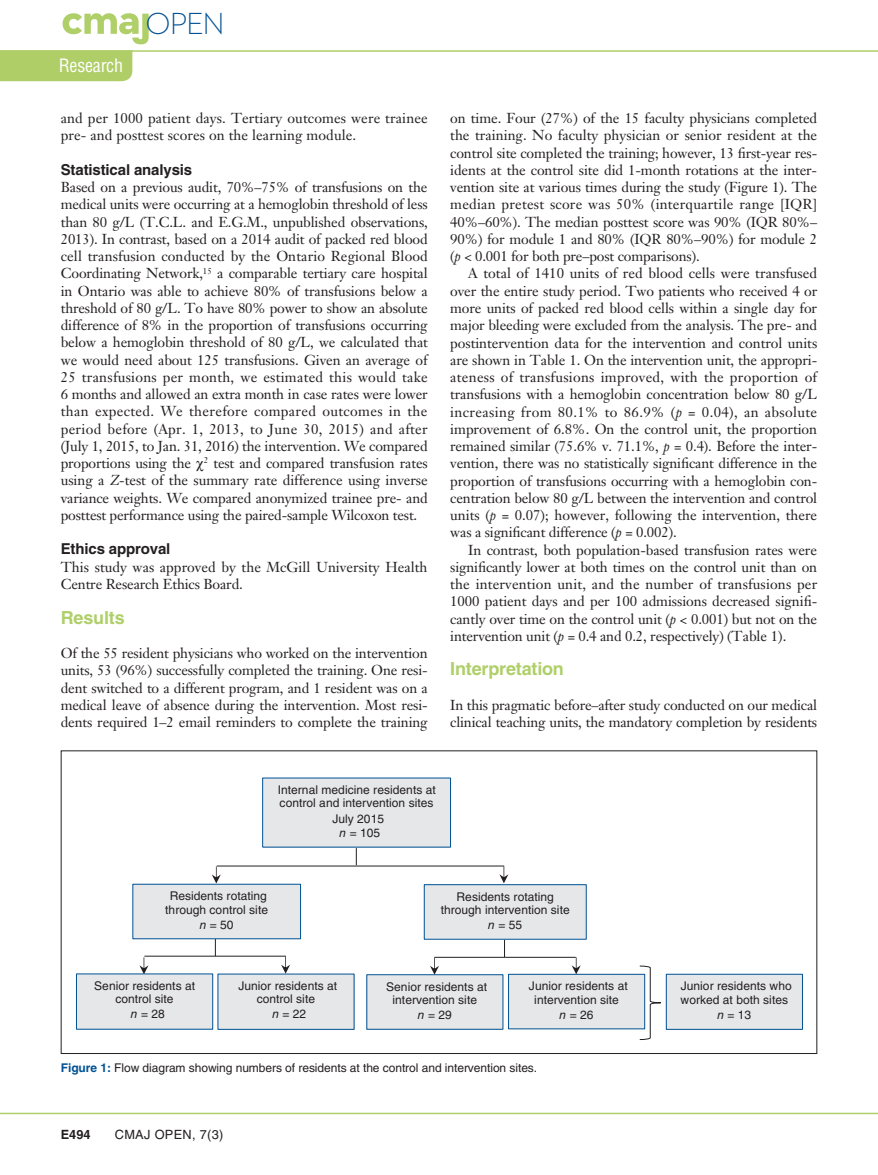
<style>
.page{position:relative;width:878px;height:1175px;background:#fff}
.page>*{position:absolute;margin:0;border:0;box-sizing:border-box;transform-origin:0 0}
.t1{font:300 31.05px "Neutraface 2 Text";color:#005294}
.t2{font:700 18px "Helvetica LT Std";letter-spacing:-.01em;color:#afcf69}
.t3{font:condensed 18px "Helvetica LT Std";letter-spacing:-.01em;color:#fff}
.t4{font:700 15px "Helvetica LT Std";letter-spacing:-.01em;color:#231f20}
.t5{font:14.25px/17.2px "Janson Text LT Std";letter-spacing:-.01em;color:#231f20;text-align:justify}
.t6{font:14.25px/17.2px "Janson Text LT Std";letter-spacing:.01em;color:#231f20}
.t7{font:12.75px "Helvetica LT Std";letter-spacing:.025em;color:#231f20}
.t8{font:700 12.75px "Helvetica LT Std";color:#231f20}
.t9{font:12px/13.4px "Helvetica LT Std";letter-spacing:.005em;color:#231f20;text-align:center}
.s1{font-style:italic}
.s2{font-weight:700;color:#005294}
</style>
<div class="page">
<hr style="left:0;top:1112px;width:878px;height:2px;background:#afcf69">
<svg style="left:63px;top:13px;width:86px;height:31px"></svg>
<hr style="left:0;top:50px;width:878px;height:2px;background:#afcf69">
<div style="left:0;top:52px;width:132px;height:29px;background:#b0ce68"></div>
<svg style="left:139px;top:957px;width:5px;height:16px"></svg>
<svg style="left:144px;top:847px;width:517px;height:193px"></svg>
<div style="left:262px;top:778px;width:188px;height:69px;background:#e6e7e9"></div>
<div style="left:133px;top:884px;width:167px;height:54px;background:#e6e7e9"></div>
<div style="left:132px;top:883px;width:169px;height:56px;border:1px solid #005294"></div>
<div style="left:424px;top:884px;width:162px;height:55px;background:#e6e7e9"></div>
<div style="left:424px;top:884px;width:162px;height:55px;border:1px solid #005294"></div>
<div style="left:76px;top:974px;width:137px;height:55px;background:#e6e7e9"></div>
<div style="left:218px;top:974px;width:136px;height:55px;background:#e6e7e9"></div>
<div style="left:367px;top:974px;width:136px;height:55px;background:#e6e7e9"></div>
<div style="left:366px;top:974px;width:137px;height:55px;border:1px solid #005294"></div>
<div style="left:508px;top:974px;width:136px;height:54px;background:#e6e7e9"></div>
<div style="left:508px;top:974px;width:137px;height:55px;border:1px solid #005294"></div>
<div style="left:666px;top:974px;width:136px;height:55px;background:#e6e7e9"></div>
<div style="left:666px;top:973px;width:136px;height:56px;border:1px solid #005294"></div>
<h1 class="t1" style="left:145px;top:4px;width:81px">OPEN</h1>
<p class="t3" style="left:59px;top:54px;width:66px">Research</p>
<p class="t6" style="left:61px;top:109px;width:368px">and per 1000 patient days. Tertiary outcomes were trainee pre- and posttest scores on the learning module.</p>
<p class="t4" style="left:61px;top:160px;width:133px">Statistical analysis</p>
<p class="t5" style="left:61px;top:178px;width:368px">Based on a previous audit, 70%–75% of transfusions on the medical units were occurring at a hemoglobin threshold of less than 80 g/L (T.C.L. and E.G.M., unpublished observations, 2013). In contrast, based on a 2014 audit of packed red blood cell transfusion conducted by the Ontario Regional Blood Coordinating Network,<sup>15</sup> a comparable tertiary care hospital in Ontario was able to achieve 80% of transfusions below a threshold of 80 g/L. To have 80% power to show an absolute difference of 8% in the proportion of transfusions occurring below a hemoglobin threshold of 80 g/L, we calculated that we would need about 125 transfusions. Given an average of 25 transfusions per month, we estimated this would take 6 months and allowed an extra month in case rates were lower than expected. We therefore compared outcomes in the period before (Apr. 1, 2013, to June 30, 2015) and after (July 1, 2015, to Jan. 31, 2016) the intervention. We compared proportions using the <sup>2</sup> test and compared transfusion rates using a <span class="s1">Z</span>-test of the summary rate difference using inverse variance weights. We compared anonymized trainee pre- and posttest performance using the paired-sample Wilcoxon test.</p>
<p class="t4" style="left:61px;top:540px;width:111px">Ethics approval</p>
<p class="t5" style="left:61px;top:558px;width:368px">This study was approved by the McGill University Health<br>Centre Research Ethics Board.</p>
<p class="t2" style="left:61px;top:606px;width:65px">Results</p>
<p class="t5" style="left:61px;top:644px;width:368px">Of the 55 resident physicians who worked on the intervention units, 53 (96%) successfully completed the training. One resi&shy;dent switched to a different program, and 1 resident was on a medical leave of absence during the intervention. Most resi&shy;dents required 1–2 email reminders to complete the training</p>
<p class="t5" style="left:450px;top:109px;width:368px">on time. Four (27%) of the 15 faculty physicians completed the training. No faculty physician or senior resident at the control site completed the training; however, 13 first-year res&shy;idents at the control site did 1-month rotations at the inter&shy;vention site at various times during the study (Figure 1). The median pretest score was 50% (interquartile range [IQR] 40%–60%). The median posttest score was 90% (IQR 80%– 90%) for module 1 and 80% (IQR 80%–90%) for module 2 (<span class="s1">p</span> &lt; 0.001 for both pre–post comparisons).</p>
<p class="t5" style="left:450px;top:265px;width:368px;text-indent:18px">A total of 1410 units of red blood cells were transfused over the entire study period. Two patients who received 4 or more units of packed red blood cells within a single day for major bleeding were excluded from the analysis. The pre- and postintervention data for the intervention and control units are shown in Table 1. On the intervention unit, the appropri&shy;ateness of transfusions improved, with the proportion of transfusions with a hemoglobin concentration below 80 g/L increasing from 80.1% to 86.9% (<span class="s1">p</span> = 0.04), an absolute improvement of 6.8%. On the control unit, the proportion remained similar (75.6% v. 71.1%, <span class="s1">p</span> = 0.4). Before the inter&shy;vention, there was no statistically significant difference in the proportion of transfusions occurring with a hemoglobin con&shy;centration below 80 g/L between the intervention and control units (<span class="s1">p</span> = 0.07); however, following the intervention, there was a significant difference (<span class="s1">p</span> = 0.002).</p>
<p class="t5" style="left:450px;top:541px;width:368px;text-indent:18px">In contrast, both population-based transfusion rates were significantly lower at both times on the control unit than on the intervention unit, and the number of transfusions per 1000 patient days and per 100 admissions decreased signifi&shy;cantly over time on the control unit (<span class="s1">p</span> &lt; 0.001) but not on the intervention unit (<span class="s1">p</span> = 0.4 and 0.2, respectively) (Table 1).</p>
<p class="t2" style="left:450px;top:658px;width:115px">Interpretation</p>
<p class="t5" style="left:450px;top:696px;width:368px">In this pragmatic before–after study conducted on our medical clinical teaching units, the mandatory completion by residents</p>
<p class="t9" style="left:278px;top:783px;width:160px;text-align:left">Internal medicine residents at control and intervention sites</p>
<p class="t9" style="left:332px;top:811px;width:53px;line-height:14.7px">July 2015 <span class="s1">n</span> = 105</p>
<p class="t9" style="left:165px;top:889px;width:104px">Residents rotating through control site</p>
<p class="t9" style="left:200px;top:917px;width:35px"><span class="s1">n</span> = 50</p>
<p class="t9" style="left:440px;top:889px;width:130px">Residents rotating through intervention site</p>
<p class="t9" style="left:488px;top:918px;width:35px"><span class="s1">n</span> = 55</p>
<p class="t9" style="left:94px;top:979px;width:102px">Senior residents at control site</p>
<p class="t9" style="left:131px;top:1007px;width:35px"><span class="s1">n</span> = 28</p>
<p class="t9" style="left:238px;top:979px;width:100px">Junior residents at control site</p>
<p class="t9" style="left:272px;top:1007px;width:35px"><span class="s1">n</span> = 22</p>
<p class="t9" style="left:386px;top:979px;width:102px">Senior residents at intervention site</p>
<p class="t9" style="left:418px;top:1008px;width:35px"><span class="s1">n</span> = 29</p>
<p class="t9" style="left:529px;top:979px;width:100px">Junior residents at intervention site</p>
<p class="t9" style="left:559px;top:1007px;width:35px"><span class="s1">n</span> = 26</p>
<p class="t9" style="left:61px;top:1060px;width:478px"><span class="s2">Figure 1:</span> Flow diagram showing numbers of residents at the control and intervention sites.</p>
<p class="t8" style="left:61px;top:1126px;width:31px">E494</p>
<p class="t7" style="left:115px;top:1127px;width:110px">CMAJ OPEN, 7(3)</p>
<p class="t9" style="left:680px;top:979px;width:113px;text-align:left">Junior residents who worked at both sites</p>
<p class="t9" style="left:717px;top:1007px;width:35px"><span class="s1">n</span> = 13</p>
</div>
